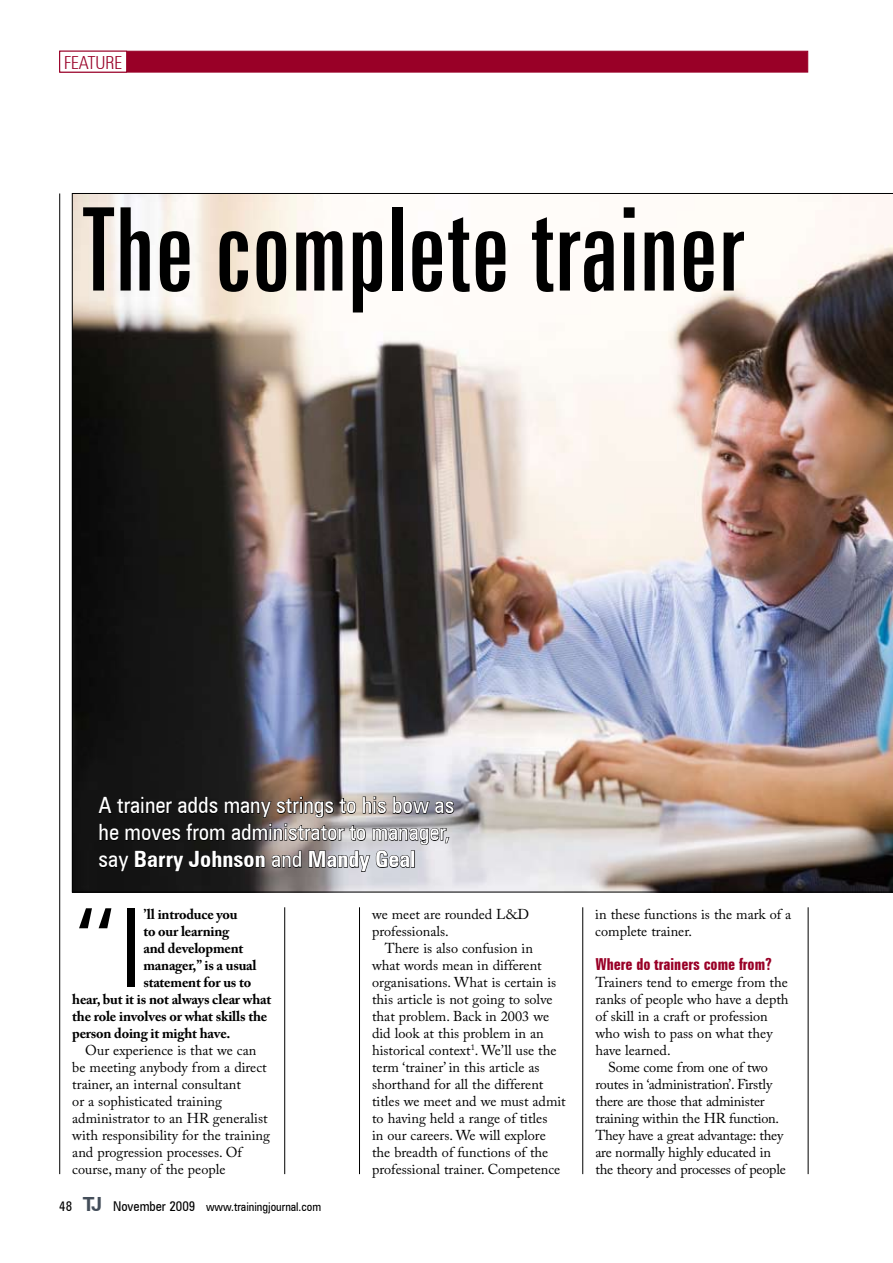
<style>
.page{position:relative;width:893px;height:1263px;background:#fff}
.page>*{position:absolute;margin:0;border:0;box-sizing:border-box;transform-origin:0 0}
.t1{font:extra-condensed 115.5px "Zurich BT";color:#000}
.t2{font:300 108.75px "Zurich BT";color:#000}
.t3{font:condensed 22.5px/27px "Zurich BT";color:#fff}
.t4{font:300 condensed 18px "Zurich BT";color:#990027}
.t5{font:700 extra-condensed 16.5px "Zurich BT";color:#990027}
.t6{font:14.25px/17px "Adobe Caslon Pro";color:#000}
.t7{font:700 14.25px "Adobe Caslon Pro";letter-spacing:-.015em;color:#000}
.t8{font:condensed 12px "Zurich BT";color:#000}
.s1{font-weight:700}
.s2{font-size:13.5px}
.s3{font-weight:700;font-stretch:normal;font-size:19.5px;color:#444e5a}
</style>
<div class="page">
<hr style="left:59px;top:193px;width:1px;height:981px;background:#000">
<div style="left:60px;top:51px;width:748px;height:21px;background:#990027;border:1px solid #990027"></div>
<div style="left:60px;top:51px;width:67px;height:21px;background:#fff"></div>
<img style="left:72px;top:193px;width:821px;height:699px">
<hr style="left:808px;top:907px;width:1px;height:267px;background:#000">
<hr style="left:284px;top:907px;width:1px;height:267px;background:#000">
<hr style="left:359px;top:907px;width:1px;height:267px;background:#000">
<hr style="left:582px;top:907px;width:1px;height:267px;background:#000">
<svg style="left:98px;top:788px;width:356px;height:91px;background:#585555"></svg>
<div style="left:411px;top:850px;width:4px;height:17px;border:1px solid #000"></div>
<p class="t4" style="left:64px;top:51px;width:60px">FEATURE</p>
<h1 class="t1" style="left:82px;top:184px;width:663px">The complete trainer</h1>
<h3 class="t3" style="left:99px;top:791px;width:357px">A trainer adds many strings to his bow as he moves from administrator to manager, say <span class="s1">Barry Johnson</span> and <span class="s1">Mandy Geal</span></h3>
<h2 class="t2" style="left:72px;top:882px;width:74px">“I</h2>
<p class="t7" style="left:143px;top:905px;width:96px">’ll introduce you</p>
<p class="t7" style="left:143px;top:922px;width:88px">to our learning</p>
<p class="t7" style="left:143px;top:939px;width:102px">and development</p>
<p class="t7" style="left:143px;top:956px;width:115px">manager,” is a usual</p>
<p class="t7" style="left:143px;top:973px;width:109px">statement for us to</p>
<p class="t7" style="left:72px;top:990px;width:201px">hear, but it is not always clear what</p>
<p class="t7" style="left:72px;top:1007px;width:196px">the role involves or what skills the</p>
<p class="t7" style="left:72px;top:1024px;width:160px">person doing it might have.</p>
<p class="t6" style="left:72px;top:1041px;width:199px;text-indent:13px">Our experience is that we can be meeting anybody from a direct trainer, an internal consultant<br>or a sophisticated training administrator to an HR generalist with responsibility for the training and progression processes. Of course, many of the people</p>
<p class="t8" style="left:59px;top:1199px;width:263px"><span class="s2">48</span> <span class="s3">TJ</span> <span class="s2">November 2009</span> www.trainingjournal.com</p>
<p class="t6" style="left:372px;top:905px;width:159px">we meet are rounded L&amp;D professionals.</p>
<p class="t6" style="left:372px;top:939px;width:195px;text-indent:13px">There is also confusion in<br>what words mean in different organisations. What is certain is this article is not going to solve that problem. Back in 2003 we did look at this problem in an historical context<sup>1</sup>. We’ll use the term ‘trainer’ in this article as shorthand for all the different titles we meet and we must admit to having held a range of titles<br>in our careers. We will explore the breadth of functions of the professional trainer. Competence</p>
<p class="t6" style="left:595px;top:905px;width:197px">in these functions is the mark of a complete trainer.</p>
<p class="t5" style="left:595px;top:954px;width:178px">Where do trainers come from?</p>
<p class="t6" style="left:595px;top:973px;width:195px">Trainers tend to emerge from the ranks of people who have a depth of skill in a craft or profession who wish to pass on what they have learned.</p>
<p class="t6" style="left:595px;top:1058px;width:192px;text-indent:13px">Some come from one of two routes in ‘administration’. Firstly there are those that administer training within the HR function.<br>They have a great advantage: they are normally highly educated in the theory and processes of people</p>
</div>
